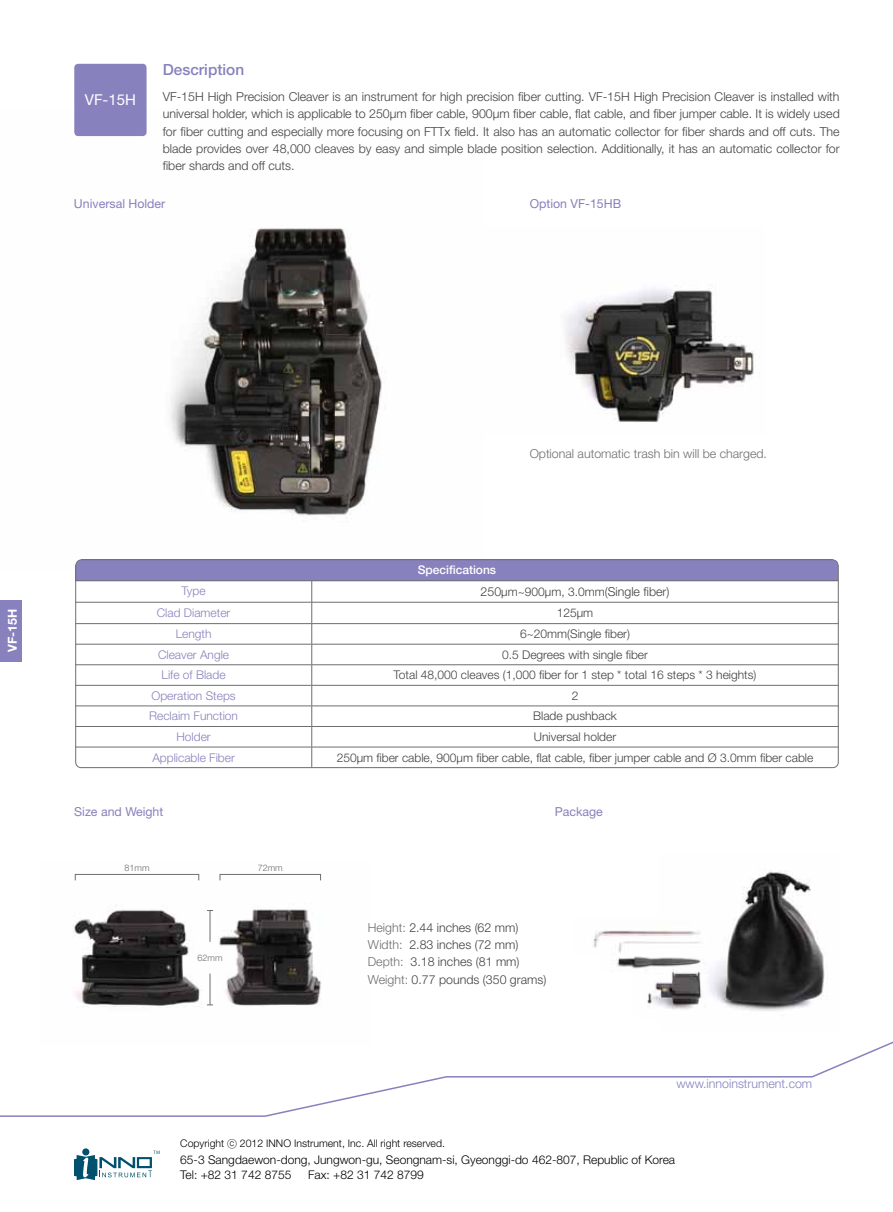
<style>
.page{position:relative;width:893px;height:1212px;background:#fff}
.page>*{position:absolute;margin:0;border:0;box-sizing:border-box;transform-origin:0 0}
.t1{font:500 15.3px "Helvetica Neue LT Std";color:#8781bd}
.t2{font:15px "Helvetica Neue LT Std";color:#fff}
.t3{font:300 12.3px/17.2px "Helvetica Neue LT Std";color:#414042;text-align:justify}
.t4{font:12.3px "Helvetica Neue LT Std";color:#8781bd}
.t5{font:300 12.3px "Helvetica Neue LT Std";color:#6d6e71}
.t6{font:300 12.3px "Helvetica Neue LT Std";color:#8781bd}
.t7{font:700 12.3px "Helvetica Neue LT Std";color:#fff}
.t8{font:300 12px "Helvetica Neue LT Std";color:#414042}
.t9{font:300 12px/15px "Helvetica Neue LT Std";color:#000}
.t10{font:300 12px "Helvetica Neue LT Std";color:#8781bd}
.t11{font:500 12px "Helvetica Neue LT Std";color:#fff}
.t12{font:300 10.5px "Helvetica Neue LT Std";color:#000}
.t13{font:300 9px "Helvetica Neue LT Std";color:#6d6e71}
.s1{font-size:12px}
.s2{color:#6d6e71}
.s3{font-family:"Nanum Gothic";font-weight:400}
</style>
<div class="page">
<div style="left:0;top:600px;width:21px;height:61px;background:#8781bd"></div>
<svg style="left:0;top:1041px;width:893px;height:76px"></svg>
<div style="left:82px;top:1148px;width:7px;height:7px;background:#00506e;border-radius:50%"></div>
<svg style="left:74px;top:1151px;width:86px;height:29px"></svg>
<img style="left:75px;top:135px;width:307px;height:437px">
<div style="left:76px;top:559px;width:762px;height:22px;background:#8781bd"></div>
<svg style="left:311px;top:581px;width:1px;height:185px"></svg>
<hr style="left:76px;top:580px;width:236px;height:1px;background:#6d6e71">
<hr style="left:312px;top:580px;width:526px;height:1px;background:#6d6e71">
<hr style="left:76px;top:602px;width:236px;height:1px;background:#6d6e71">
<hr style="left:312px;top:602px;width:526px;height:1px;background:#6d6e71">
<hr style="left:76px;top:623px;width:236px;height:1px;background:#6d6e71">
<hr style="left:312px;top:623px;width:526px;height:1px;background:#6d6e71">
<hr style="left:76px;top:644px;width:236px;height:1px;background:#6d6e71">
<hr style="left:312px;top:644px;width:526px;height:1px;background:#6d6e71">
<hr style="left:76px;top:664px;width:236px;height:1px;background:#6d6e71">
<hr style="left:312px;top:664px;width:526px;height:1px;background:#6d6e71">
<hr style="left:76px;top:685px;width:236px;height:1px;background:#6d6e71">
<hr style="left:312px;top:685px;width:526px;height:1px;background:#6d6e71">
<hr style="left:76px;top:706px;width:236px;height:1px;background:#6d6e71">
<hr style="left:312px;top:706px;width:526px;height:1px;background:#6d6e71">
<hr style="left:76px;top:726px;width:236px;height:1px;background:#6d6e71">
<hr style="left:312px;top:726px;width:526px;height:1px;background:#6d6e71">
<hr style="left:76px;top:747px;width:236px;height:1px;background:#6d6e71">
<hr style="left:312px;top:747px;width:526px;height:1px;background:#6d6e71">
<div style="left:76px;top:559px;width:762px;height:209px;border:1px solid #6d6e71;border-radius:5px"></div>
<svg style="left:75px;top:558px;width:6px;height:7px"></svg>
<svg style="left:833px;top:559px;width:6px;height:6px"></svg>
<img style="left:565px;top:285px;width:189px;height:138px">
<div style="left:74px;top:64px;width:73px;height:72px;background:#8781bd;border-radius:4px"></div>
<img style="left:210px;top:873px;width:161px;height:172px">
<img style="left:40px;top:873px;width:170px;height:172px">
<div style="left:220px;top:874px;width:101px;height:6px;border:1px solid #6d6e71"></div>
<div style="left:75px;top:874px;width:124px;height:6px;border:1px solid #6d6e71"></div>
<hr style="left:210px;top:910px;width:1px;height:32px;background:#6d6e71">
<hr style="left:210px;top:973px;width:1px;height:32px;background:#6d6e71">
<img style="left:594px;top:871px;width:231px;height:140px">
<p class="t2" style="left:85px;top:91px;width:53px">VF-15H</p>
<p class="t1" style="left:163px;top:60px;width:83px">Description</p>
<p class="t3" style="left:163px;top:88px;width:678px">VF-15H High Precision Cleaver is an instrument for high precision fiber cutting. VF-15H High Precision Cleaver is installed with universal holder, which is applicable to 250μm fiber cable, 900μm fiber cable, flat cable, and fiber jumper cable. It is widely used for fiber cutting and especially more focusing on FTTx field. It also has an automatic collector for fiber shards and off cuts. The blade provides over 48,000 cleaves by easy and simple blade position selection. Additionally, it has an automatic collector for fiber shards and off cuts.</p>
<p class="t4" style="left:74px;top:196px;width:93px">Universal Holder</p>
<p class="t4" style="left:530px;top:196px;width:93px">Option VF-15HB</p>
<p class="t7" style="left:5px;top:652px;width:45px;rotate:-90deg">VF-15H</p>
<p class="t5" style="left:530px;top:446px;width:239px">Optional automatic trash bin will be charged.</p>
<p class="t11" style="left:418px;top:563px;width:80px">Specifications</p>
<p class="t10" style="left:182px;top:584px;width:26px">Type</p>
<p class="t3" style="left:481px;top:582px;width:190px">250<span class="s1">μm~900μm, 3.0mm</span>(Single fiber)</p>
<p class="t10" style="left:157px;top:605px;width:75px">Clad Diameter</p>
<p class="t8" style="left:557px;top:605px;width:38px">125μm</p>
<p class="t10" style="left:176px;top:626px;width:37px">Length</p>
<p class="t8" style="left:520px;top:626px;width:111px">6~20mm(Single fiber)</p>
<p class="t10" style="left:158px;top:647px;width:73px">Cleaver Angle</p>
<p class="t8" style="left:502px;top:647px;width:147px">0.5 Degrees with single fiber</p>
<p class="t10" style="left:162px;top:668px;width:66px">Life of Blade</p>
<p class="t8" style="left:394px;top:668px;width:364px">Total 48,000 cleaves (1,000 fiber for 1 step * total 16 steps * 3 heights)</p>
<p class="t10" style="left:151px;top:688px;width:86px">Operation Steps</p>
<p class="t8" style="left:572px;top:688px;width:8px">2</p>
<p class="t10" style="left:149px;top:709px;width:90px">Reclaim Function</p>
<p class="t8" style="left:533px;top:709px;width:85px">Blade pushback</p>
<p class="t10" style="left:177px;top:729px;width:36px">Holder</p>
<p class="t8" style="left:534px;top:729px;width:84px">Universal holder</p>
<p class="t10" style="left:152px;top:750px;width:84px">Applicable Fiber</p>
<p class="t8" style="left:337px;top:750px;width:478px">250μm fiber cable, 900μm fiber cable, flat cable, fiber jumper cable and Ø 3.0mm fiber cable</p>
<p class="t4" style="left:74px;top:804px;width:91px">Size and Weight</p>
<p class="t13" style="left:125px;top:862px;width:27px">81mm</p>
<p class="t13" style="left:258px;top:862px;width:27px">72mm</p>
<p class="t13" style="left:197px;top:952px;width:27px">62mm</p>
<p class="t4" style="left:555px;top:804px;width:50px">Package</p>
<p class="t3" style="left:368px;top:918px;width:180px;text-align:left"><span class="s2">Height:</span> 2.44 inches (62 mm)<br><span class="s2">Width:</span> 2.83 inches (72 mm)<br><span class="s2">Depth:</span> 3.18 inches (81 mm)<br><span class="s2">Weight:</span> 0.77 pounds (350 grams)</p>
<p class="t6" style="left:676px;top:1076px;width:137px">www.innoinstrument.com</p>
<p class="t12" style="left:180px;top:1137px;width:266px">Copyright <span class="s3">ⓒ</span> 2012 INNO Instrument, Inc. All right reserved.</p>
<p class="t9" style="left:180px;top:1151px;width:496px">65-3 Sangdaewon-dong, Jungwon-gu, Seongnam-si, Gyeonggi-do 462-807, Republic of Korea<br>Tel: +82 31 742 8755</p>
<p class="t9" style="left:308px;top:1166px;width:117px">Fax: +82 31 742 8799</p>
</div>
